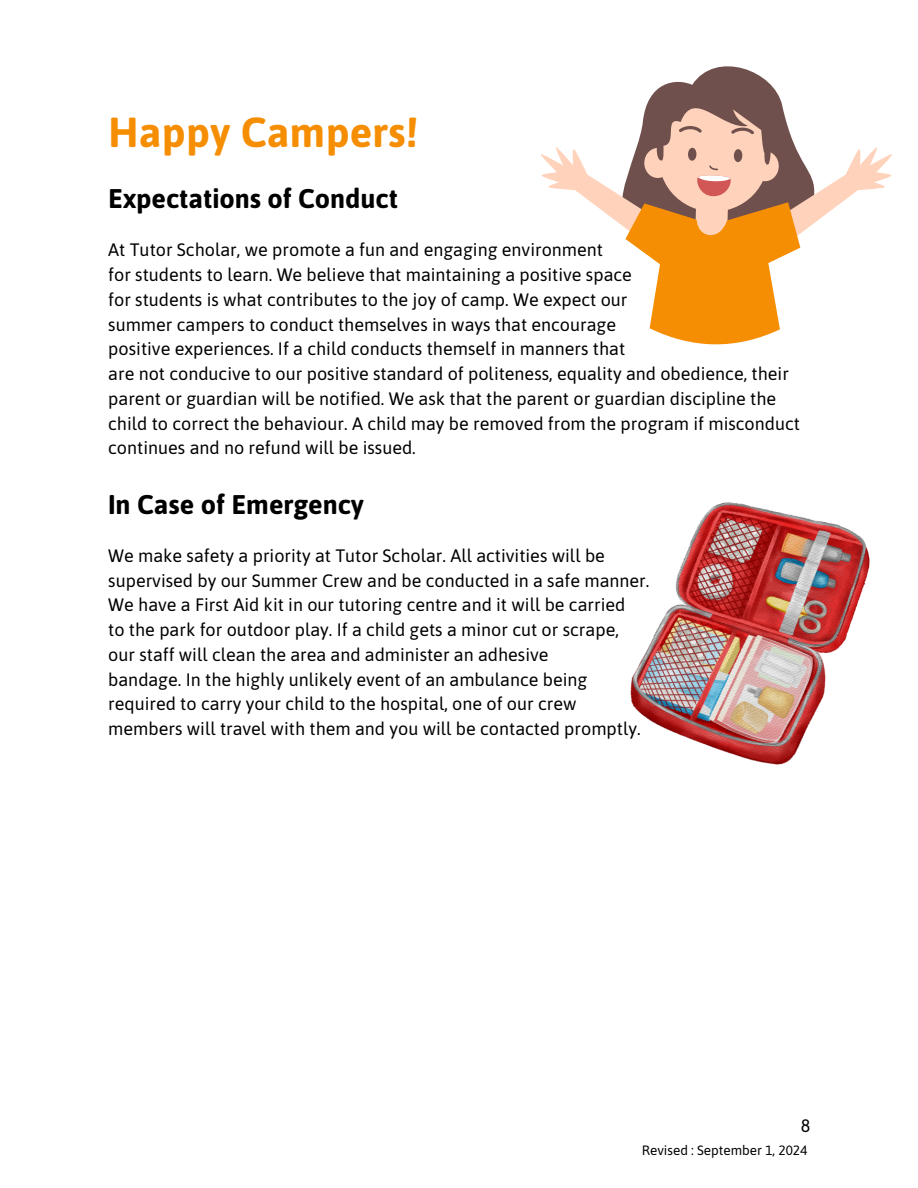
<style>
.page{position:relative;width:918px;height:1188px;background:#fff}
.page>*{position:absolute;margin:0;border:0;box-sizing:border-box;transform-origin:0 0}
.t1{font:700 42px "Asap";letter-spacing:.005em;color:#f68e04}
.t2{font:700 27px "Asap";color:#000}
.t3{font:18px/24.8px "Asap";color:#000}
.t4{font:13.5px "Asap";color:#000}
</style>
<div class="page">
<svg style="left:540px;top:66px;width:353px;height:279px"></svg>
<img style="left:630px;top:503px;width:240px;height:262px">
<h3 class="t1" style="left:108px;top:107px;width:311px">Happy Campers!</h3>
<h2 class="t2" style="left:108px;top:182px;width:291px">Expectations of Conduct</h2>
<h1 class="t3" style="left:108px;top:237px;width:693px">At Tutor Scholar, we promote a fun and engaging environment<br>for students to learn. We believe that maintaining a positive space<br>for students is what contributes to the joy of camp. We expect our<br>summer campers to conduct themselves in ways that encourage<br>positive experiences. If a child conducts themself in manners that<br>are not conducive to our positive standard of politeness, equality and obedience, their parent or guardian will be notified. We ask that the parent or guardian discipline the child to correct the behaviour. A child may be removed from the program if misconduct continues and no refund will be issued.</h1>
<p class="t2" style="left:108px;top:489px;width:257px">In Case of Emergency</p>
<h3 class="t3" style="left:108px;top:543px;width:543px">We make safety a priority at Tutor Scholar. All activities will be supervised by our Summer Crew and be conducted in a safe manner.<br>We have a First Aid kit in our tutoring centre and it will be carried<br>to the park for outdoor play. If a child gets a minor cut or scrape, our staff will clean the area and administer an adhesive<br>bandage. In the highly unlikely event of an ambulance being required to carry your child to the hospital, one of our crew members will travel with them and you will be contacted promptly.</h3>
<h2 class="t3" style="left:801px;top:1113px;width:11px">8</h2>
<p class="t4" style="left:642px;top:1143px;width:167px">Revised : September 1, 2024</p>
</div>
